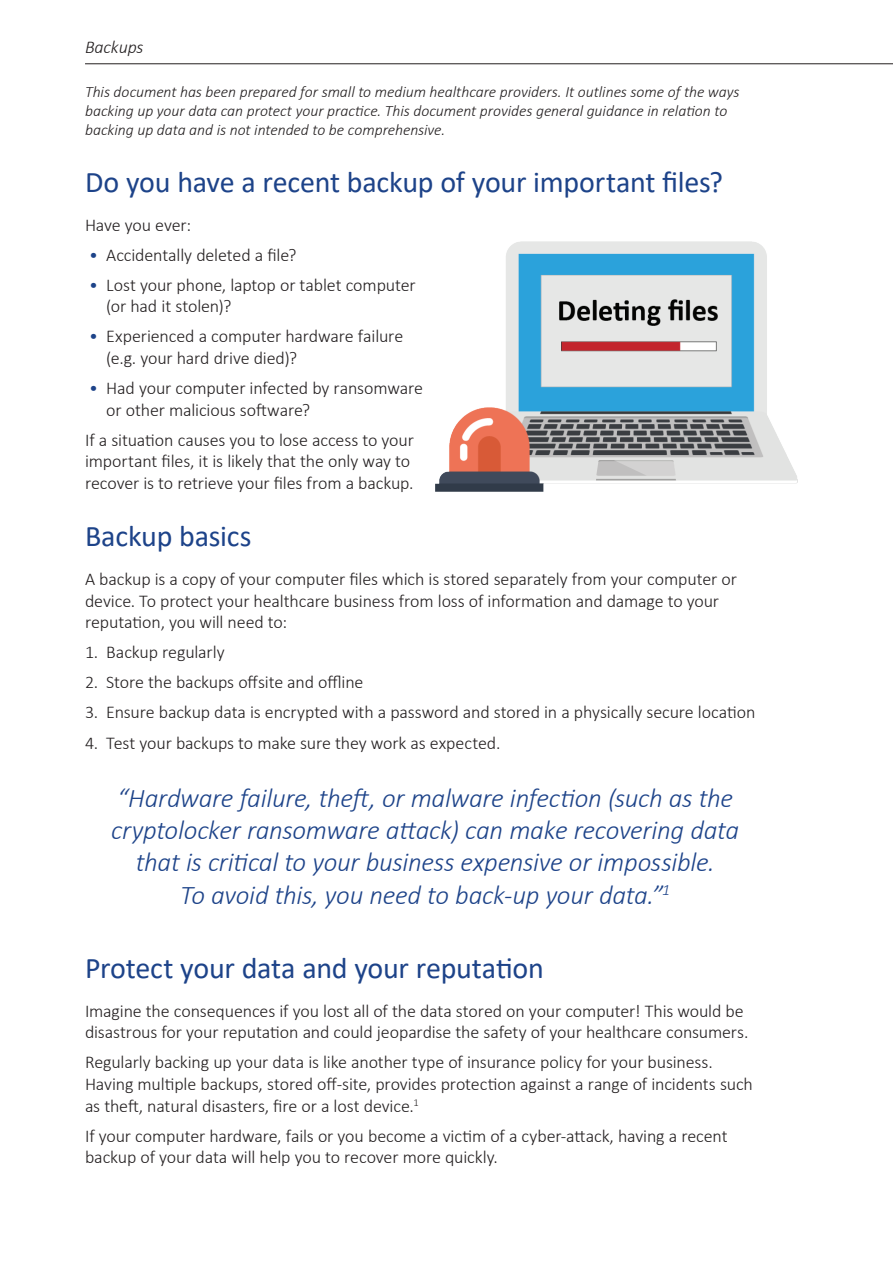
<style>
.page{position:relative;width:893px;height:1263px;background:#fff}
.page>*{position:absolute;margin:0;border:0;box-sizing:border-box;transform-origin:0 0}
.t1{font:30px "Calibri";letter-spacing:-.01em;color:#1d4389}
.t2{font:italic 300 27px/32.4px "Calibri";letter-spacing:-.01em;color:#1d4389;text-align:center}
.t3{font:300 18px/21.6px "Calibri";letter-spacing:-.01em;color:#231f20}
.t4{font:italic 300 18px "Calibri";letter-spacing:-.01em;color:#231f20}
.t5{font:italic 300 15.75px/18.9px "Calibri";letter-spacing:-.005em;color:#231f20}
.s1{color:#1d4389}
</style>
<div class="page">
<hr style="left:85px;top:64px;width:808px;height:1px;background:#231f20">
<img style="left:436px;top:242px;width:361px;height:250px">
<p class="t4" style="left:85px;top:36px;width:60px">Backups</p>
<p class="t5" style="left:85px;top:82px;width:656px">This document has been prepared for small to medium healthcare providers. It outlines some of the ways backing up your data can protect your practice. This document provides general guidance in relation to backing up data and is not intended to be comprehensive.</p>
<h1 class="t1" style="left:85px;top:161px;width:639px">Do you have a recent backup of your important files?</h1>
<p class="t3" style="left:85px;top:214px;width:108px">Have you ever:</p>
<p class="t3" style="left:89px;top:244px;width:209px"><span class="s1">•</span> Accidentally deleted a file?</p>
<p class="t3" style="left:106px;top:274px;width:311px;text-indent:-17px"><span class="s1">•</span> Lost your phone, laptop or tablet computer (or had it stolen)?</p>
<p class="t3" style="left:106px;top:325px;width:298px;text-indent:-17px"><span class="s1">•</span> Experienced a computer hardware failure (e.g. your hard drive died)?</p>
<p class="t3" style="left:106px;top:377px;width:318px;text-indent:-17px"><span class="s1">•</span> Had your computer infected by ransomware or other malicious software?</p>
<p class="t3" style="left:85px;top:429px;width:330px">If a situation causes you to lose access to your important files, it is likely that the only way to recover is to retrieve your files from a backup.</p>
<h1 class="t1" style="left:85px;top:516px;width:168px">Backup basics</h1>
<p class="t3" style="left:85px;top:568px;width:653px">A backup is a copy of your computer files which is stored separately from your computer or device. To protect your healthcare business from loss of information and damage to your reputation, you will need to:</p>
<p class="t3" style="left:85px;top:641px;width:141px">1. Backup regularly</p>
<p class="t3" style="left:85px;top:671px;width:280px">2. Store the backups offsite and offline</p>
<p class="t3" style="left:85px;top:701px;width:672px">3. Ensure backup data is encrypted with a password and stored in a physically secure location</p>
<p class="t3" style="left:85px;top:732px;width:417px">4. Test your backups to make sure they work as expected.</p>
<h2 class="t2" style="left:111px;top:781px;width:629px">“Hardware failure, theft, or malware infection (such as the cryptolocker ransomware attack) can make recovering data that is critical to your business expensive or impossible.<br>To avoid this, you need to back-up your data.”<sup>1</sup></h2>
<h1 class="t1" style="left:85px;top:947px;width:460px">Protect your data and your reputation</h1>
<p class="t3" style="left:85px;top:1000px;width:665px">Imagine the consequences if you lost all of the data stored on your computer! This would be disastrous for your reputation and could jeopardise the safety of your healthcare consumers.</p>
<p class="t3" style="left:85px;top:1051px;width:669px">Regularly backing up your data is like another type of insurance policy for your business.<br>Having multiple backups, stored off-site, provides protection against a range of incidents such as theft, natural disasters, fire or a lost device.<sup>1</sup></p>
<p class="t3" style="left:85px;top:1125px;width:644px">If your computer hardware, fails or you become a victim of a cyber-attack, having a recent backup of your data will help you to recover more quickly.</p>
</div>
